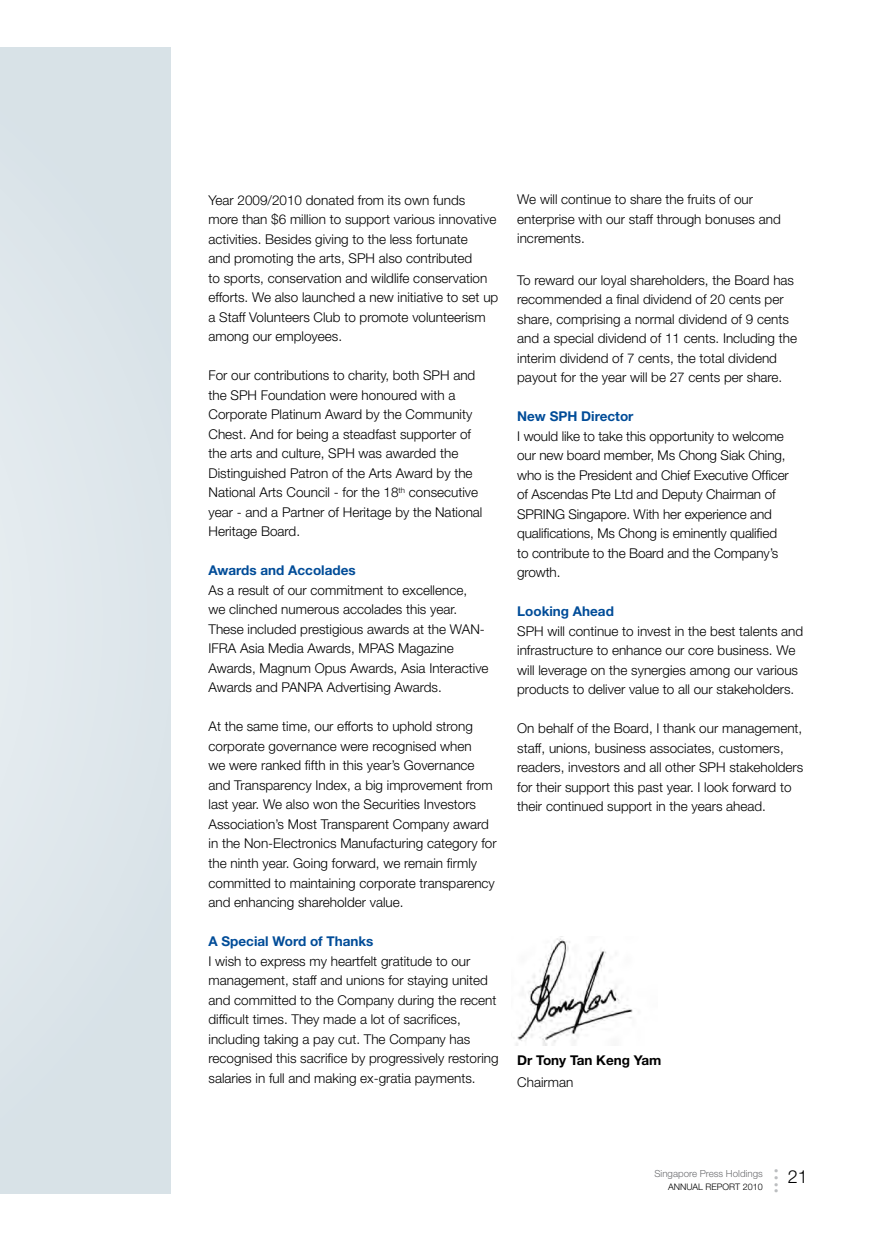
<style>
.page{position:relative;width:893px;height:1234px;background:#fff}
.page>*{position:absolute;margin:0;border:0;box-sizing:border-box;transform-origin:0 0}
.t1{font:300 18px "Helvetica Neue";color:#000}
.t2{font:300 13.5px/19.5px "Helvetica Neue";color:#000}
.t3{font:700 13.5px "Helvetica Neue LT Std";color:#004c98}
.t4{font:700 13.5px "Helvetica Neue LT Std";color:#000}
.t5{font:300 9.75px "Helvetica Neue";color:#6d6e71}
.t6{font:300 9px "Helvetica Neue";color:#000}
.t7{font:300 9px "Helvetica Neue";color:#bcbec0}
</style>
<div class="page">
<div style="left:0;top:48px;width:170px;height:1145px;background:#dde5ea"></div>
<img style="left:516px;top:936px;width:117px;height:109px">
<p class="t2" style="left:209px;top:190px;width:291px">Year 2009/2010 donated from its own funds more than $6 million to support various innovative activities. Besides giving to the less fortunate<br>and promoting the arts, SPH also contributed<br>to sports, conservation and wildlife conservation efforts. We also launched a new initiative to set up a Staff Volunteers Club to promote volunteerism among our employees.</p>
<p class="t2" style="left:209px;top:365px;width:275px">For our contributions to charity, both SPH and the SPH Foundation were honoured with a Corporate Platinum Award by the Community Chest. And for being a steadfast supporter of the arts and culture, SPH was awarded the Distinguished Patron of the Arts Award by the National Arts Council - for the 18<sup>th</sup> consecutive year - and a Partner of Heritage by the National Heritage Board.</p>
<p class="t3" style="left:209px;top:562px;width:149px">Awards and Accolades</p>
<p class="t2" style="left:209px;top:580px;width:282px">As a result of our commitment to excellence,<br>we clinched numerous accolades this year.<br>These included prestigious awards at the WAN-IFRA Asia Media Awards, MPAS Magazine Awards, Magnum Opus Awards, Asia Interactive Awards and PANPA Advertising Awards.</p>
<p class="t2" style="left:209px;top:716px;width:290px">At the same time, our efforts to uphold strong corporate governance were recognised when<br>we were ranked fifth in this year’s Governance and Transparency Index, a big improvement from last year. We also won the Securities Investors Association’s Most Transparent Company award in the Non-Electronics Manufacturing category for the ninth year. Going forward, we remain firmly committed to maintaining corporate transparency and enhancing shareholder value.</p>
<p class="t3" style="left:209px;top:932px;width:166px">A Special Word of Thanks</p>
<p class="t2" style="left:209px;top:950px;width:292px">I wish to express my heartfelt gratitude to our management, staff and unions for staying united and committed to the Company during the recent difficult times. They made a lot of sacrifices, including taking a pay cut. The Company has recognised this sacrifice by progressively restoring salaries in full and making ex-gratia payments.</p>
<p class="t2" style="left:517px;top:189px;width:265px">We will continue to share the fruits of our enterprise with our staff through bonuses and increments.</p>
<p class="t2" style="left:517px;top:270px;width:281px">To reward our loyal shareholders, the Board has recommended a final dividend of 20 cents per share, comprising a normal dividend of 9 cents and a special dividend of 11 cents. Including the interim dividend of 7 cents, the total dividend payout for the year will be 27 cents per share.</p>
<p class="t3" style="left:517px;top:408px;width:118px">New SPH Director</p>
<p class="t2" style="left:517px;top:425px;width:273px">I would like to take this opportunity to welcome our new board member, Ms Chong Siak Ching, who is the President and Chief Executive Officer of Ascendas Pte Ltd and Deputy Chairman of<br>Spring</p>
<p class="t2" style="left:517px;top:503px;width:263px;text-indent:51px">Singapore. With her experience and qualifications, Ms Chong is eminently qualified to contribute to the Board and the Company’s growth.</p>
<p class="t3" style="left:517px;top:603px;width:98px">Looking Ahead</p>
<p class="t2" style="left:517px;top:620px;width:288px">SPH will continue to invest in the best talents and infrastructure to enhance our core business. We will leverage on the synergies among our various products to deliver value to all our stakeholders.</p>
<p class="t2" style="left:517px;top:718px;width:288px">On behalf of the Board, I thank our management, staff, unions, business associates, customers, readers, investors and all other SPH stakeholders for their support this past year. I look forward to their continued support in the years ahead.</p>
<p class="t4" style="left:517px;top:1051px;width:146px">Dr Tony Tan Keng Yam</p>
<p class="t2" style="left:517px;top:1071px;width:58px">Chairman</p>
<p class="t5" style="left:654px;top:1166px;width:110px">Singapore Press Holdings</p>
<p class="t6" style="left:668px;top:1180px;width:96px">ANNUAL REPORT 2010</p>
<p class="t7" style="left:771px;top:1193px;width:27px;rotate:-90deg">••••</p>
<h1 class="t1" style="left:788px;top:1164px;width:22px">21</h1>
</div>
